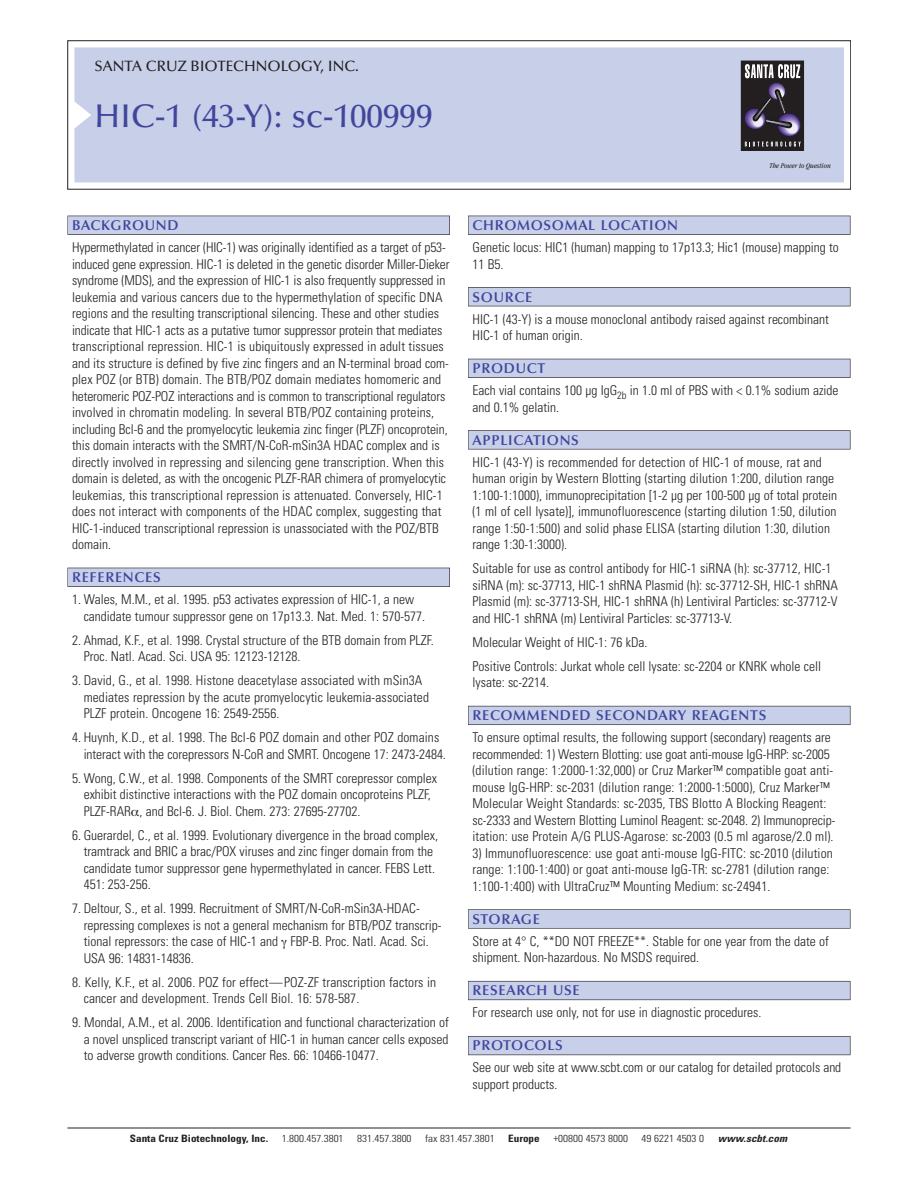
<style>
.page{position:relative;width:918px;height:1188px;background:#fff}
.page>*{position:absolute;margin:0;border:0;box-sizing:border-box;transform-origin:0 0}
.t1{font:500 33px "Optima";color:#41459c}
.t2{font:500 15px "Optima";color:#231f20}
.t3{font:600 14.25px "Optima";letter-spacing:.05em;color:#41459c}
.t4{font:300 condensed 13.5px/16.5px "Univers";color:#231f20}
.t5{font:300 condensed 10.2px "Univers";color:#231f20;scale:1.1 1}
.t6{font:700 condensed 10.2px "Univers";color:#231f20;scale:1.1 1}
.t7{font:italic 700 condensed 10.2px "Univers";color:#231f20;scale:1.1 1}
.t8{font:italic condensed 7.5px "Garamond";color:#231f20}
</style>
<div class="page">
<div style="left:74px;top:47px;width:770px;height:135px;background:#c7cfe9"></div>
<div style="left:741px;top:61px;width:62px;height:89px;background:#231f20"></div>
<div style="left:741px;top:61px;width:63px;height:90px;border:1px solid #231f20"></div>
<svg style="left:741px;top:64px;width:64px;height:83px"></svg>
<div style="left:68px;top:216px;width:382px;height:19px;background:#64636a"></div>
<div style="left:68px;top:216px;width:381px;height:18px;background:#c7cfe9"></div>
<div style="left:68px;top:568px;width:382px;height:19px;background:#62626a"></div>
<div style="left:68px;top:568px;width:381px;height:18px;background:#c7cfe9"></div>
<div style="left:468px;top:216px;width:382px;height:19px;background:#64636a"></div>
<div style="left:468px;top:216px;width:382px;height:18px;background:#c7cfe9"></div>
<div style="left:468px;top:287px;width:382px;height:19px;background:#64636a"></div>
<div style="left:468px;top:288px;width:382px;height:18px;background:#c7cfe9"></div>
<div style="left:468px;top:359px;width:382px;height:19px;background:#63636c"></div>
<div style="left:468px;top:359px;width:382px;height:18px;background:#c7cfe9"></div>
<div style="left:468px;top:430px;width:382px;height:19px;background:#6b696e"></div>
<div style="left:468px;top:431px;width:382px;height:18px;background:#c7cfe9"></div>
<div style="left:468px;top:706px;width:382px;height:19px;background:#696a75"></div>
<div style="left:468px;top:706px;width:382px;height:18px;background:#c7cfe9"></div>
<div style="left:468px;top:909px;width:382px;height:20px;background:#7a7879"></div>
<div style="left:468px;top:910px;width:382px;height:18px;background:#c7cfe9"></div>
<div style="left:468px;top:981px;width:382px;height:19px;background:#70727f"></div>
<div style="left:468px;top:982px;width:382px;height:18px;background:#c7cfe9"></div>
<div style="left:468px;top:1036px;width:382px;height:19px;background:#686975"></div>
<div style="left:468px;top:1037px;width:382px;height:18px;background:#c7cfe9"></div>
<hr style="left:68px;top:1128px;width:782px;height:1px;background:#231f20">
<p class="t2" style="left:94px;top:60px;width:266px">SANTA CRUZ BIOTECHNOLOGY, INC.</p>
<h1 class="t1" style="left:94px;top:102px;width:340px">HIC-1 (43-Y): sc-100999</h1>
<p class="t3" style="left:72px;top:219px;width:108px">BACKGROUND</p>
<p class="t4" style="left:72px;top:240px;width:379px">Hypermethylated in cancer (HIC-1) was originally identified as a target of p53- induced gene expression. HIC-1 is deleted in the genetic disorder Miller-Dieker syndrome (MDS), and the expression of HIC-1 is also frequently suppressed in leukemia and various cancers due to the hypermethylation of specific DNA regions and the resulting transcriptional silencing. These and other studies indicate that HIC-1 acts as a putative tumor suppressor protein that mediates transcriptional repression. HIC-1 is ubiquitously expressed in adult tissues and its structure is defined by five zinc fingers and an N-terminal broad com&shy;plex POZ (or BTB) domain. The BTB/POZ domain mediates homomeric and heteromeric POZ-POZ interactions and is common to transcriptional regulators involved in chromatin modeling. In several BTB/POZ containing proteins, including Bcl-6 and the promyelocytic leukemia zinc finger (PLZF) oncoprotein, this domain interacts with the SMRT/N-CoR-mSin3A HDAC complex and is directly involved in repressing and silencing gene transcription. When this domain is deleted, as with the oncogenic PLZF-RAR chimera of promyelocytic leukemias, this transcriptional repression is attenuated. Conversely, HIC-1 does not interact with components of the HDAC complex, suggesting that HIC-1-induced transcriptional repression is unassociated with the POZ/BTB domain.</p>
<p class="t3" style="left:72px;top:571px;width:90px">REFERENCES</p>
<p class="t4" style="left:84px;top:592px;width:343px;text-indent:-12px">1. Wales, M.M., et al. 1995. p53 activates expression of HIC-1, a new candidate tumour suppressor gene on 17p13.3. Nat. Med. 1: 570-577.</p>
<p class="t4" style="left:84px;top:633px;width:352px;text-indent:-12px">2. Ahmad, K.F., et al. 1998. Crystal structure of the BTB domain from PLZF.<br>Proc. Natl. Acad. Sci. USA 95: 12123-12128.</p>
<p class="t4" style="left:84px;top:673px;width:347px;text-indent:-12px">3. David, G., et al. 1998. Histone deacetylase associated with mSin3A mediates repression by the acute promyelocytic leukemia-associated<br>PLZF protein. Oncogene 16: 2549-2556.</p>
<p class="t4" style="left:84px;top:730px;width:364px;text-indent:-12px">4. Huynh, K.D., et al. 1998. The Bcl-6 POZ domain and other POZ domains interact with the corepressors N-CoR and SMRT. Oncogene 17: 2473-2484.</p>
<p class="t4" style="left:84px;top:771px;width:355px;text-indent:-12px">5. Wong, C.W., et al. 1998. Components of the SMRT corepressor complex exhibit distinctive interactions with the POZ domain oncoproteins PLZF,<br>PLZF-RAR , and Bcl-6. J. Biol. Chem. 273: 27695-27702.</p>
<p class="t4" style="left:84px;top:828px;width:356px;text-indent:-12px">6. Guerardel, C., et al. 1999. Evolutionary divergence in the broad complex, tramtrack and BRIC a brac/POX viruses and zinc finger domain from the candidate tumor suppressor gene hypermethylated in cancer. FEBS Lett.<br>451: 253-256.</p>
<p class="t4" style="left:84px;top:901px;width:359px;text-indent:-12px">7. Deltour, S., et al. 1999. Recruitment of SMRT/N-CoR-mSin3A-HDAC&shy;repressing complexes is not a general mechanism for BTB/POZ transcrip&shy;tional repressors: the case of HIC-1 and FBP-B. Proc. Natl. Acad. Sci.<br>USA 96: 14831-14836.</p>
<p class="t4" style="left:84px;top:975px;width:354px;text-indent:-12px">8. Kelly, K.F., et al. 2006. POZ for effect—POZ-ZF transcription factors in cancer and development. Trends Cell Biol. 16: 578-587.</p>
<p class="t4" style="left:84px;top:1015px;width:367px;text-align:justify;text-indent:-12px">9. Mondal, A.M., et al. 2006. Identification and functional characterization of a novel unspliced transcript variant of HIC-1 in human cancer cells exposed to adverse growth conditions. Cancer Res. 66: 10466-10477.</p>
<p class="t8" style="left:769px;top:163px;width:63px">The Power to Question</p>
<p class="t3" style="left:473px;top:219px;width:207px">CHROMOSOMAL LOCATION</p>
<p class="t4" style="left:473px;top:240px;width:368px">Genetic locus: HIC1 (human) mapping to 17p13.3; Hic1 (mouse) mapping to<br>11 B5.</p>
<p class="t3" style="left:473px;top:291px;width:61px">SOURCE</p>
<p class="t4" style="left:473px;top:312px;width:358px">HIC-1 (43-Y) is a mouse monoclonal antibody raised against recombinant<br>HIC-1 of human origin.</p>
<p class="t3" style="left:473px;top:362px;width:74px">PRODUCT</p>
<p class="t4" style="left:473px;top:384px;width:368px">Each vial contains 100 µg IgG<sub>2b</sub> in 1.0 ml of PBS with &lt; 0.1% sodium azide and 0.1% gelatin.</p>
<p class="t3" style="left:473px;top:434px;width:108px">APPLICATIONS</p>
<p class="t4" style="left:473px;top:455px;width:366px">HIC-1 (43-Y) is recommended for detection of HIC-1 of mouse, rat and human origin by Western Blotting (starting dilution 1:200, dilution range 1:100-1:1000), immunoprecipitation [1-2 µg per 100-500 µg of total protein (1 ml of cell lysate)], immunofluorescence (starting dilution 1:50, dilution range 1:50-1:500) and solid phase ELISA (starting dilution 1:30, dilution range 1:30-1:3000).</p>
<p class="t4" style="left:473px;top:562px;width:367px">Suitable for use as control antibody for HIC-1 siRNA (h): sc-37712, HIC-1 siRNA (m): sc-37713, HIC-1 shRNA Plasmid (h): sc-37712-SH, HIC-1 shRNA Plasmid (m): sc-37713-SH, HIC-1 shRNA (h) Lentiviral Particles: sc-37712-V and HIC-1 shRNA (m) Lentiviral Particles: sc-37713-V.</p>
<p class="t4" style="left:473px;top:631px;width:350px;line-height:24px">Molecular Weight of HIC-1: 76 kDa.<br>Positive Controls: Jurkat whole cell lysate: sc-2204 or KNRK whole cell</p>
<p class="t4" style="left:473px;top:676px;width:78px">lysate: sc-2214.</p>
<p class="t3" style="left:473px;top:709px;width:295px">RECOMMENDED SECONDARY REAGENTS</p>
<p class="t4" style="left:473px;top:731px;width:364px">To ensure optimal results, the following support (secondary) reagents are recommended: 1) Western Blotting: use goat anti-mouse IgG-HRP: sc-2005 (dilution range: 1:2000-1:32,000) or Cruz Marker™ compatible goat anti&shy;mouse IgG-HRP: sc-2031 (dilution range: 1:2000-1:5000), Cruz Marker™ Molecular Weight Standards: sc-2035, TBS Blotto A Blocking Reagent: sc-2333 and Western Blotting Luminol Reagent: sc-2048. 2) Immunoprecip&shy;itation: use Protein A/G PLUS-Agarose: sc-2003 (0.5 ml agarose/2.0 ml).</p>
<p class="t4" style="left:473px;top:846px;width:362px">3) Immunofluorescence: use goat anti-mouse IgG-FITC: sc-2010 (dilution range: 1:100-1:400) or goat anti-mouse IgG-TR: sc-2781 (dilution range:<br>1:100-1:400) with UltraCruz™ Mounting Medium: sc-24941.</p>
<p class="t3" style="left:473px;top:913px;width:69px">STORAGE</p>
<p class="t4" style="left:473px;top:934px;width:358px">Store at 4° C, **DO NOT FREEZE**. Stable for one year from the date of shipment. Non-hazardous. No MSDS required.</p>
<p class="t3" style="left:473px;top:985px;width:109px">RESEARCH USE</p>
<p class="t4" style="left:473px;top:1006px;width:290px">For research use only, not for use in diagnostic procedures.</p>
<p class="t3" style="left:473px;top:1040px;width:92px">PROTOCOLS</p>
<p class="t4" style="left:473px;top:1061px;width:370px">See our web site at www.scbt.com or our catalog for detailed protocols and support products.</p>
<p class="t6" style="left:130px;top:1135px;width:127px">Santa Cruz Biotechnology, Inc.</p>
<p class="t5" style="left:282px;top:1135px;width:58px">1.800.457.3801</p>
<p class="t5" style="left:357px;top:1135px;width:51px">831.457.3800</p>
<p class="t5" style="left:425px;top:1135px;width:65px">fax 831.457.3801</p>
<p class="t6" style="left:508px;top:1135px;width:30px">Europe</p>
<p class="t5" style="left:553px;top:1135px;width:69px">+00800 4573 8000</p>
<p class="t5" style="left:642px;top:1135px;width:58px">49 6221 4503 0</p>
<p class="t7" style="left:718px;top:1135px;width:67px">www.scbt.com</p>
</div>
